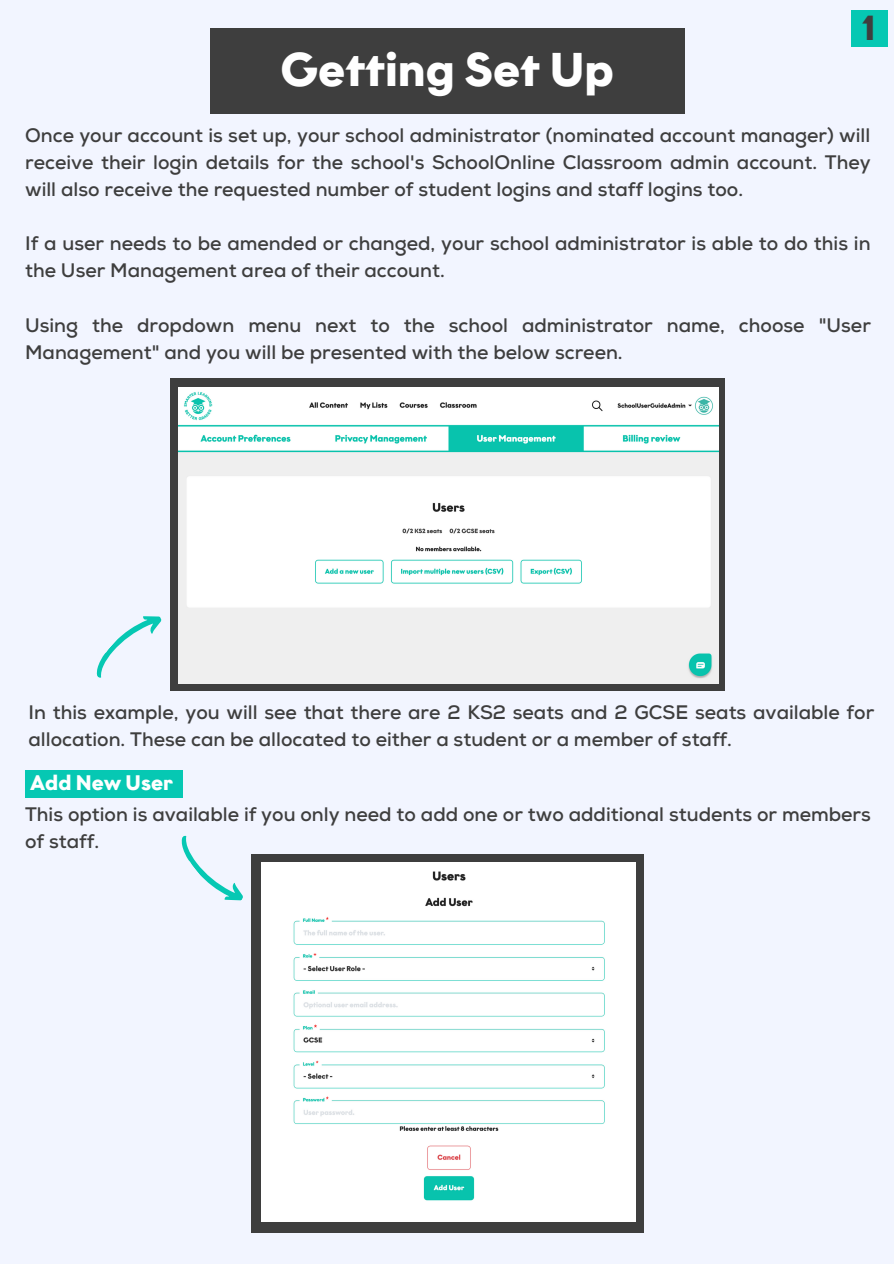
<style>
.page{position:relative;width:894px;height:1264px;background:#fff}
.page>*{position:absolute;margin:0;border:0;box-sizing:border-box;transform-origin:0 0}
.t1{font:700 47.25px "Graphit";color:#fff}
.t2{font:700 34.65px "Graphit";color:#3e3e3e}
.t3{font:700 21px "Graphit";color:#fff}
.t4{font:700 19.5px/27px "Nexa";color:#3e3e3e}
</style>
<div class="page">
<div style="left:0;top:0;width:893px;height:1263px;background:#f2f5ff"></div>
<div style="left:210px;top:28px;width:474px;height:86px;background:#3e3e3e"></div>
<div style="left:171px;top:378px;width:554px;height:312px;background:#3e3e3e"></div>
<img style="left:178px;top:388px;width:540px;height:295px">
<div style="left:252px;top:854px;width:391px;height:379px;background:#3e3e3e"></div>
<img style="left:261px;top:862px;width:374px;height:359px">
<svg style="left:96px;top:616px;width:66px;height:62px"></svg>
<div style="left:25px;top:770px;width:158px;height:27px;background:#06c8b3"></div>
<svg style="left:181px;top:835px;width:62px;height:66px"></svg>
<div style="left:850px;top:11px;width:36px;height:36px;background:#06c8b3"></div>
<p class="t2" style="left:861px;top:7px;width:15px">1</p>
<p class="t1" style="left:280px;top:41px;width:335px">Getting Set Up</p>
<p class="t4" style="left:25px;top:123px;width:846px;text-align:justify">Once your account is set up, your school administrator (nominated account manager) will receive their login details for the school's SchoolOnline Classroom admin account. They will also receive the requested number of student logins and staff logins too.</p>
<p class="t4" style="left:25px;top:231px;width:846px">If a user needs to be amended or changed, your school administrator is able to do this in the User Management area of their account.</p>
<p class="t4" style="left:25px;top:312px;width:847px">Using the dropdown menu next to the school administrator name, choose "User<br>Management" and you will be presented with the below screen.</p>
<p class="t4" style="left:28px;top:699px;width:847px">In this example, you will see that there are 2 KS2 seats and 2 GCSE seats available for allocation. These can be allocated to either a student or a member of staff.</p>
<p class="t3" style="left:30px;top:770px;width:144px">Add New User</p>
<p class="t4" style="left:25px;top:801px;width:847px">This option is available if you only need to add one or two additional students or members of staff.</p>
</div>
